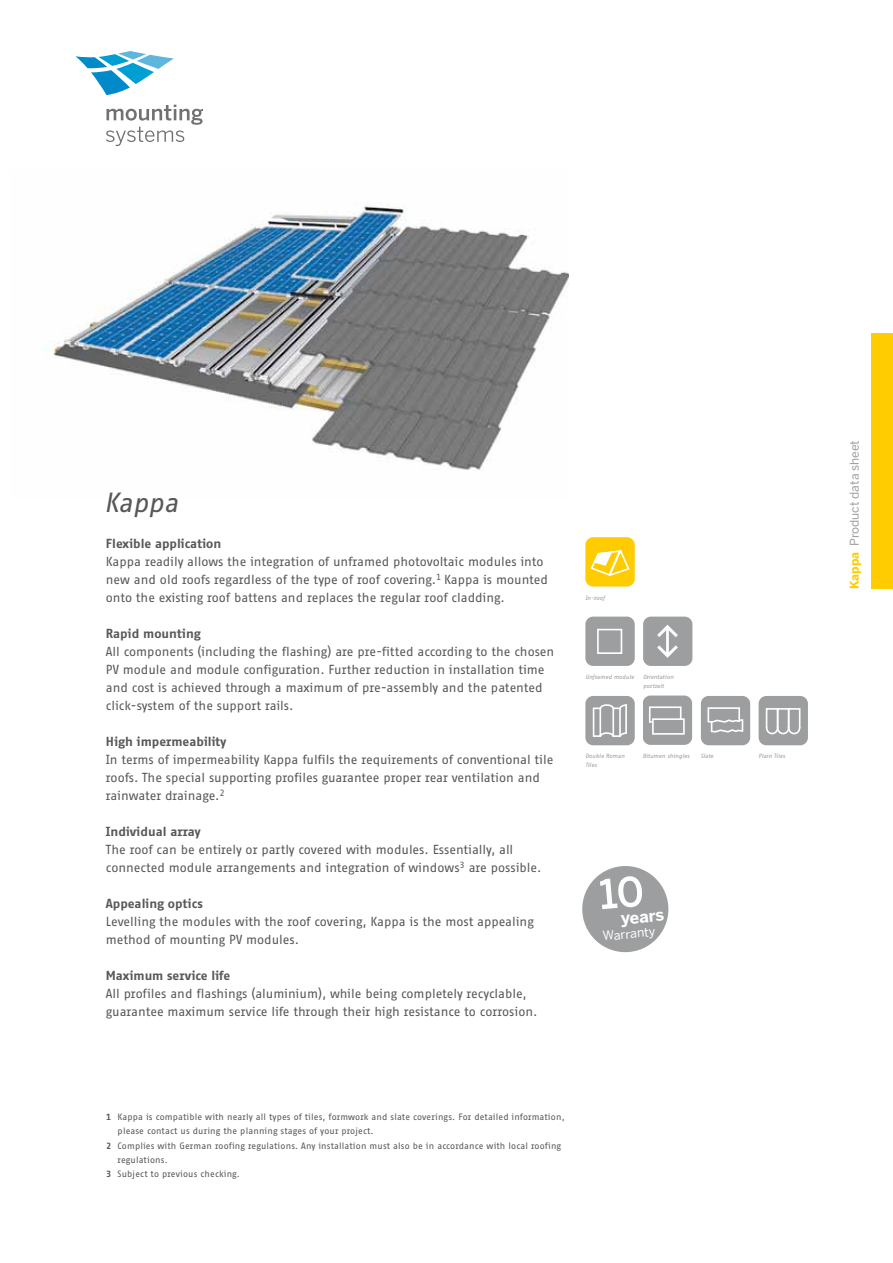
<style>
.page{position:relative;width:893px;height:1263px;background:#fff}
.page>*{position:absolute;margin:0;border:0;box-sizing:border-box;transform-origin:0 0}
.t1{font:italic 27px "Fago Office Sans";letter-spacing:-.005em;color:#58585a}
.t2{font:700 16.5px "Benton Sans";color:#fff}
.t3{font:12.75px/18px "Fago Office Sans";letter-spacing:-.005em;color:#58585a}
.t4{font:700 12.75px "Fago Office Sans";letter-spacing:-.005em;color:#58585a}
.t5{font:12.3px "Benton Sans";color:#fff}
.t6{font:12px "Benton Sans";color:#9c9e9f}
.t7{font:9px "Fago Office Sans";letter-spacing:.015em;color:#575759}
.t8{font:italic 6px/9px "Fago Office Sans";color:#9c9e9f}
.s1{font-weight:700;color:#58585a}
.s2{font-weight:700;color:#fecc00}
</style>
<div class="page">
<svg style="left:106px;top:105px;width:97px;height:41px"></svg>
<svg style="left:75px;top:51px;width:99px;height:44px"></svg>
<div style="left:872px;top:334px;width:21px;height:255px;background:#fecc00"></div>
<img style="left:44px;top:203px;width:524px;height:268px">
<div style="left:585px;top:696px;width:50px;height:49px;background:#9c9e9f;border-radius:8px"></div>
<div style="left:612px;top:707px;width:9px;height:30px;border:2px solid #fff"></div>
<hr style="left:625px;top:704px;width:2px;height:30px;background:#fff">
<svg style="left:600px;top:704px;width:27px;height:6px"></svg>
<svg style="left:601px;top:731px;width:25px;height:6px"></svg>
<div style="left:593px;top:707px;width:8px;height:30px;border:2px solid #fff"></div>
<div style="left:759px;top:696px;width:49px;height:49px;background:#9c9e9f;border-radius:8px"></div>
<svg style="left:765px;top:708px;width:36px;height:27px"></svg>
<div style="left:701px;top:696px;width:49px;height:49px;background:#9c9e9f;border-radius:8px"></div>
<svg style="left:707px;top:707px;width:37px;height:26px"></svg>
<div style="left:585px;top:537px;width:50px;height:49px;background:#fecc00;border-radius:8px"></div>
<svg style="left:590px;top:550px;width:40px;height:26px"></svg>
<div style="left:585px;top:617px;width:50px;height:49px;background:#9c9e9f;border-radius:8px"></div>
<div style="left:597px;top:629px;width:25px;height:25px;border:2px solid #fff"></div>
<div style="left:643px;top:617px;width:49px;height:49px;background:#9c9e9f;border-radius:8px"></div>
<svg style="left:657px;top:625px;width:21px;height:33px"></svg>
<div style="left:643px;top:696px;width:49px;height:49px;background:#9c9e9f;border-radius:8px"></div>
<div style="left:649px;top:706px;width:32px;height:17px;background:#9c9e9f;border:2px solid #fff"></div>
<div style="left:653px;top:719px;width:31px;height:15px;background:#9c9e9f"></div>
<div style="left:652px;top:718px;width:33px;height:17px;border:2px solid #fff"></div>
<div style="left:582px;top:866px;width:86px;height:86px;background:#9c9e9f;border-radius:50%"></div>
<svg style="left:600px;top:876px;width:42px;height:33px"></svg>
<h1 class="t1" style="left:104px;top:487px;width:76px">Kappa</h1>
<p class="t4" style="left:106px;top:536px;width:117px">Flexible application</p>
<p class="t3" style="left:106px;top:553px;width:444px">Kappa readily allows the integration of unframed photovoltaic modules into new and old roofs regardless of the type of roof covering.<sup>1</sup> Kappa is mounted onto the existing roof battens and replaces the regular roof cladding.</p>
<p class="t4" style="left:106px;top:626px;width:97px">Rapid mounting</p>
<p class="t3" style="left:106px;top:643px;width:450px">All components (including the flashing) are pre-fitted according to the chosen PV module and module configuration. Further reduction in installation time and cost is achieved through a maximum of pre-assembly and the patented click-system of the support rails.</p>
<p class="t4" style="left:106px;top:734px;width:122px">High impermeability</p>
<p class="t3" style="left:106px;top:751px;width:449px">In terms of impermeability Kappa fulfils the requirements of conventional tile roofs. The special supporting profiles guarantee proper rear ventilation and rainwater drainage.<sup>2</sup></p>
<p class="t4" style="left:106px;top:824px;width:96px">Individual array</p>
<p class="t3" style="left:106px;top:841px;width:437px">The roof can be entirely or partly covered with modules. Essentially, all connected module arrangements and integration of windows<sup>3</sup> are possible.</p>
<p class="t4" style="left:106px;top:896px;width:98px">Appealing optics</p>
<p class="t3" style="left:106px;top:913px;width:429px">Levelling the modules with the roof covering, Kappa is the most appealing method of mounting PV modules.</p>
<p class="t4" style="left:106px;top:968px;width:126px">Maximum service life</p>
<p class="t3" style="left:106px;top:985px;width:433px">All profiles and flashings (aluminium), while being completely recyclable, guarantee maximum service life through their high resistance to corrosion.</p>
<p class="t8" style="left:585px;top:593px;width:21px">In-roof</p>
<p class="t8" style="left:585px;top:672px;width:50px">Unframed module</p>
<p class="t8" style="left:643px;top:672px;width:32px">Orientation portrait</p>
<p class="t8" style="left:643px;top:751px;width:48px">Bitumen shingles</p>
<p class="t8" style="left:585px;top:751px;width:41px">Double Roman<br>Tiles</p>
<p class="t8" style="left:701px;top:751px;width:14px">Slate</p>
<p class="t8" style="left:759px;top:751px;width:28px">Plain Tiles</p>
<p class="t2" style="left:620px;top:908px;width:45px;rotate:-5deg">years</p>
<p class="t5" style="left:602px;top:929px;width:54px;rotate:-5deg">Warranty</p>
<p class="t7" style="left:106px;top:1112px;width:460px"><span class="s1">1</span> Kappa is compatible with nearly all types of tiles, formwork and slate coverings. For detailed information,</p>
<p class="t7" style="left:118px;top:1126px;width:258px">please contact us during the planning stages of your project.</p>
<p class="t7" style="left:106px;top:1140px;width:456px"><span class="s1">2</span> Complies with German roofing regulations. Any installation must also be in accordance with local roofing</p>
<p class="t7" style="left:118px;top:1154px;width:52px">regulations.</p>
<p class="t7" style="left:106px;top:1169px;width:135px"><span class="s1">3</span> Subject to previous checking.</p>
<p class="t6" style="left:847px;top:589px;width:151px;rotate:-90deg"><span class="s2">Kappa</span> Product data sheet</p>
</div>
